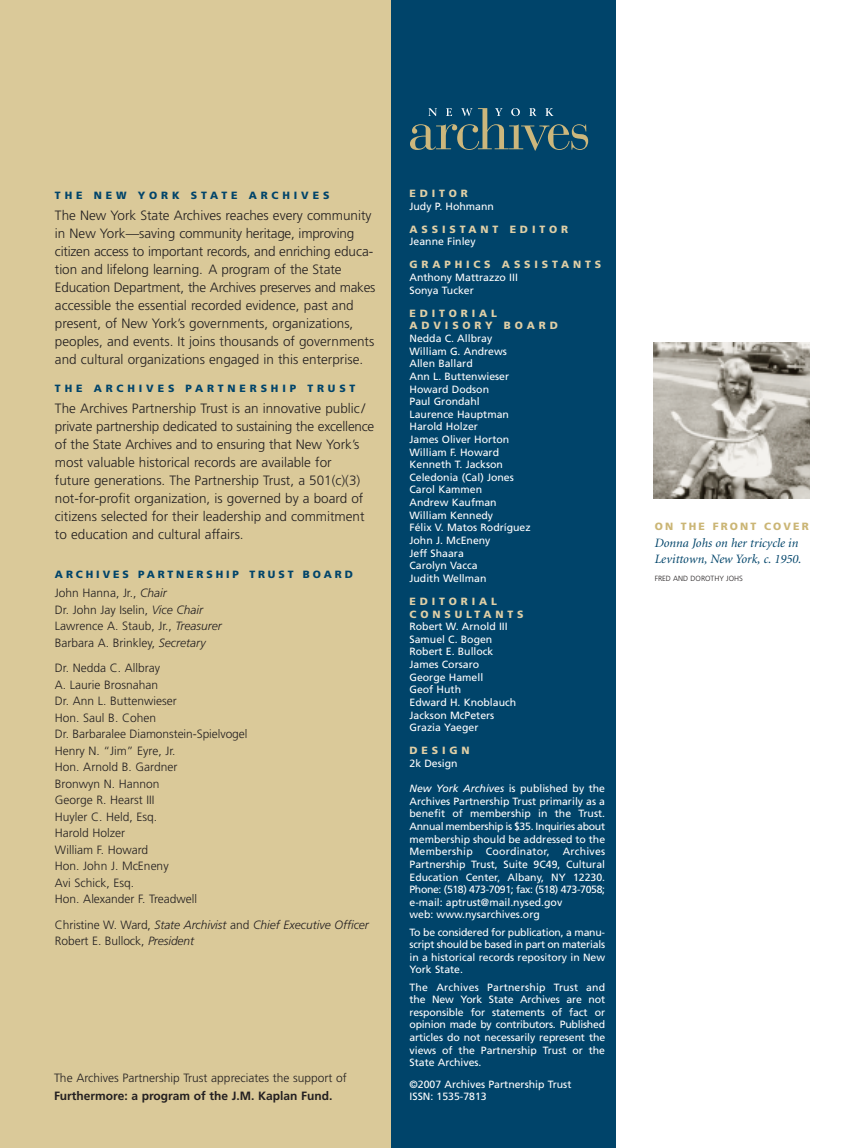
<style>
.page{position:relative;width:864px;height:1148px;background:#fff}
.page>*{position:absolute;margin:0;border:0;box-sizing:border-box;transform-origin:0 0}
.t1{font:300 13.5px/18px "Frutiger";color:#231f20}
.t2{font:italic 12.75px/16.5px "Minion";color:#00446a}
.t3{font:300 12px/16.5px "Frutiger";color:#231f20}
.t4{font:italic 300 12px/16.5px "Frutiger";color:#231f20}
.t5{font:700 12px "Frutiger";color:#231f20}
.t6{font:10.5px/12.6px "Frutiger";color:#fff}
.t7{font:900 10.5px/12.6px "Frutiger";letter-spacing:.365em;color:#dfcfa6}
.t8{font:900 10.5px "Frutiger";letter-spacing:.365em;color:#00446a}
.t9{font:900 10.5px "Frutiger";letter-spacing:.275em;color:#00446a}
.t10{font:900 10.5px "Frutiger";letter-spacing:.2em;color:#cbb676}
.t11{font:300 7.5px "Frutiger";color:#231f20}
.s1{font-style:italic}
.s2{font-style:normal}
</style>
<div class="page">
<div style="left:0;top:0;width:608px;height:1147px;background:#dac999"></div>
<div style="left:392px;top:0;width:224px;height:1147px;background:#00446a"></div>
<svg style="left:410px;top:108px;width:178px;height:43px"></svg>
<img style="left:654px;top:342px;width:156px;height:156px">
<p class="t8" style="left:55px;top:191px;width:276px">THE NEW YORK STATE ARCHIVES</p>
<p class="t1" style="left:55px;top:208px;width:322px">The New York State Archives reaches every community in New York—saving community heritage, improving citizen access to important records, and enriching educa&shy;tion and lifelong learning. A program of the State Education Department, the Archives preserves and makes accessible the essential recorded evidence, past and present, of New York’s governments, organizations, peoples, and events. It joins thousands of governments and cultural organizations engaged in this enterprise.</p>
<p class="t8" style="left:55px;top:384px;width:302px">THE ARCHIVES PARTNERSHIP TRUST</p>
<p class="t1" style="left:55px;top:400px;width:321px">The Archives Partnership Trust is an innovative public/ private partnership dedicated to sustaining the excellence of the State Archives and to ensuring that New York’s most valuable historical records are available for<br>future generations. The Partnership Trust, a 501(c)(3) not-for-profit organization, is governed by a board of citizens selected for their leadership and commitment to education and cultural affairs.</p>
<p class="t9" style="left:55px;top:569px;width:299px">ARCHIVES PARTNERSHIP TRUST BOARD</p>
<p class="t3" style="left:55px;top:585px;width:168px">John Hanna, Jr., <span class="s1">Chair<br></span>Dr. John Jay Iselin, <span class="s1">Vice Chair<br></span>Lawrence A. Staub, Jr., <span class="s1">Treasurer<br></span>Barbara A. Brinkley, <span class="s1">Secretary</span></p>
<p class="t3" style="left:55px;top:660px;width:194px">Dr. Nedda C. Allbray<br>A. Laurie Brosnahan<br>Dr. Ann L. Buttenwieser<br>Hon. Saul B. Cohen<br>Dr. Barbaralee Diamonstein-Spielvogel<br>Henry N. “Jim” Eyre, Jr.<br>Hon. Arnold B. Gardner<br>Bronwyn N. Hannon<br>George R. Hearst III<br>Huyler C. Held, Esq.<br>Harold Holzer<br>William F. Howard<br>Hon. John J. McEneny<br>Avi Schick, Esq.<br>Hon. Alexander F. Treadwell</p>
<p class="t4" style="left:55px;top:917px;width:316px"><span class="s2">Christine W. Ward,</span> State Archivist <span class="s2">and</span> Chief Executive Officer<br><span class="s2">Robert E. Bullock,</span> President</p>
<p class="t3" style="left:54px;top:1070px;width:294px">The Archives Partnership Trust appreciates the support of</p>
<p class="t5" style="left:54px;top:1091px;width:280px">Furthermore: a program of the J.M. Kaplan Fund.</p>
<p class="t7" style="left:410px;top:188px;width:60px">EDITOR</p>
<p class="t6" style="left:410px;top:200px;width:86px">Judy P. Hohmann</p>
<p class="t7" style="left:410px;top:223px;width:160px">ASSISTANT EDITOR</p>
<p class="t6" style="left:410px;top:236px;width:68px">Jeanne Finley</p>
<p class="t7" style="left:410px;top:259px;width:193px">GRAPHICS ASSISTANTS</p>
<p class="t6" style="left:410px;top:272px;width:110px">Anthony Mattrazzo III<br>Sonya Tucker</p>
<p class="t7" style="left:410px;top:307px;width:150px">EDITORIAL<br>ADVISORY BOARD</p>
<p class="t6" style="left:410px;top:333px;width:123px">Nedda C. Allbray<br>William G. Andrews<br>Allen Ballard<br>Ann L. Buttenwieser<br>Howard Dodson<br>Paul Grondahl<br>Laurence Hauptman<br>Harold Holzer<br>James Oliver Horton<br>William F. Howard<br>Kenneth T. Jackson<br>Celedonia (Cal) Jones<br>Carol Kammen<br>Andrew Kaufman<br>William Kennedy<br>Félix V. Matos Rodríguez<br>John J. McEneny<br>Jeff Shaara<br>Carolyn Vacca<br>Judith Wellman</p>
<p class="t7" style="left:410px;top:596px;width:116px">EDITORIAL<br>CONSULTANTS</p>
<p class="t6" style="left:410px;top:621px;width:108px">Robert W. Arnold III<br>Samuel C. Bogen<br>Robert E. Bullock<br>James Corsaro<br>George Hamell<br>Geof Huth<br>Edward H. Knoblauch<br>Jackson McPeters<br>Grazia Yaeger</p>
<p class="t7" style="left:410px;top:745px;width:62px">DESIGN</p>
<p class="t6" style="left:410px;top:757px;width:50px">2k Design</p>
<p class="t6" style="left:410px;top:783px;width:197px"><span class="s1">New York Archives</span> is published by the Archives Partnership Trust primarily as a benefit of membership in the Trust.<br>Annual membership is $35. Inquiries about membership should be addressed to the Membership Coordinator, Archives Partnership Trust, Suite 9C49, Cultural Education Center, Albany, NY 12230.<br>Phone: (518) 473-7091; fax: (518) 473-7058; e-mail: aptrust@mail.nysed.gov<br>web: www.nysarchives.org</p>
<p class="t6" style="left:410px;top:926px;width:197px;text-align:justify">To be considered for publication, a manu&shy;script should be based in part on materials in a historical records repository in New York State.</p>
<p class="t6" style="left:410px;top:981px;width:197px;text-align:justify">The Archives Partnership Trust and the New York State Archives are not responsible for statements of fact or opinion made by contributors. Published articles do not necessarily represent the views of the Partnership Trust or the State Archives.</p>
<p class="t6" style="left:410px;top:1078px;width:163px">©2007 Archives Partnership Trust<br>ISSN: 1535-7813</p>
<p class="t10" style="left:655px;top:522px;width:155px">ON THE FRONT COVER</p>
<p class="t2" style="left:655px;top:535px;width:148px">Donna Johs on her tricycle in<br>Levittown, New York, c. 1950.</p>
<p class="t11" style="left:655px;top:575px;width:90px">FRED AND DOROTHY JOHS</p>
</div>
